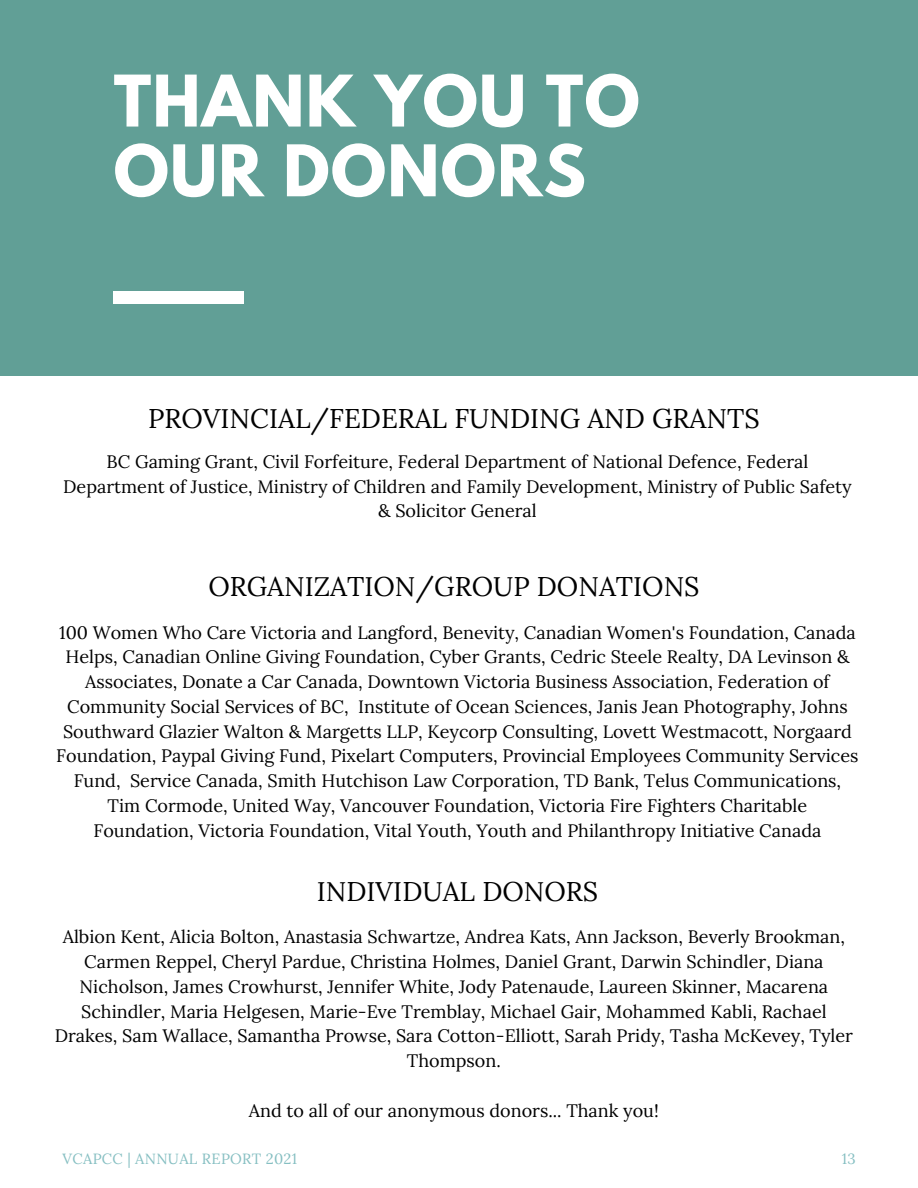
<style>
.page{position:relative;width:918px;height:1188px;background:#fff}
.page>*{position:absolute;margin:0;border:0;box-sizing:border-box;transform-origin:0 0}
.t1{font:700 63px/69.8px "League Spartan";letter-spacing:.02em;color:#fff}
.t2{font:27px "Lora";color:#000}
.t3{font:18px/24.8px "Lora";color:#000;text-align:center}
.t4{font:14.85px "Lora";letter-spacing:.02em;color:#86bfc2}
</style>
<div class="page">
<div style="left:0;top:0;width:918px;height:376px;background:#619f96"></div>
<div style="left:114px;top:291px;width:130px;height:12px;background:#fff"></div>
<p class="t1" style="left:114px;top:74px;width:528px">THANK YOU TO<br>OUR DONORS</p>
<p class="t2" style="left:148px;top:401px;width:613px">PROVINCIAL/FEDERAL FUNDING AND GRANTS</p>
<p class="t3" style="left:63px;top:449px;width:790px">BC Gaming Grant, Civil Forfeiture, Federal Department of National Defence, Federal<br>Department of Justice, Ministry of Children and Family Development, Ministry of Public Safety &amp; Solicitor General</p>
<p class="t2" style="left:208px;top:569px;width:493px">ORGANIZATION/GROUP DONATIONS</p>
<p class="t3" style="left:56px;top:620px;width:804px">100 Women Who Care Victoria and Langford, Benevity, Canadian Women's Foundation, Canada Helps, Canadian Online Giving Foundation, Cyber Grants, Cedric Steele Realty, DA Levinson &amp; Associates, Donate a Car Canada, Downtown Victoria Business Association, Federation of Community Social Services of BC, Institute of Ocean Sciences, Janis Jean Photography, Johns Southward Glazier Walton &amp; Margetts LLP, Keycorp Consulting, Lovett Westmacott, Norgaard Foundation, Paypal Giving Fund, Pixelart Computers, Provincial Employees Community Services Fund, Service Canada, Smith Hutchison Law Corporation, TD Bank, Telus Communications, Tim Cormode, United Way, Vancouver Foundation, Victoria Fire Fighters Charitable Foundation, Victoria Foundation, Vital Youth, Youth and Philanthropy Initiative Canada</p>
<p class="t2" style="left:317px;top:874px;width:283px">INDIVIDUAL DONORS</p>
<p class="t3" style="left:55px;top:925px;width:800px">Albion Kent, Alicia Bolton, Anastasia Schwartze, Andrea Kats, Ann Jackson, Beverly Brookman, Carmen Reppel, Cheryl Pardue, Christina Holmes, Daniel Grant, Darwin Schindler, Diana Nicholson, James Crowhurst, Jennifer White, Jody Patenaude, Laureen Skinner, Macarena Schindler, Maria Helgesen, Marie-Eve Tremblay, Michael Gair, Mohammed Kabli, Rachael Drakes, Sam Wallace, Samantha Prowse, Sara Cotton-Elliott, Sarah Pridy, Tasha McKevey, Tyler Thompson.</p>
<p class="t3" style="left:249px;top:1098px;width:411px">And to all of our anonymous donors... Thank you!</p>
<p class="t4" style="left:63px;top:1149px;width:236px">VCAPCC | ANNUAL REPORT 2021</p>
<p class="t4" style="left:842px;top:1149px;width:15px">13</p>
</div>
